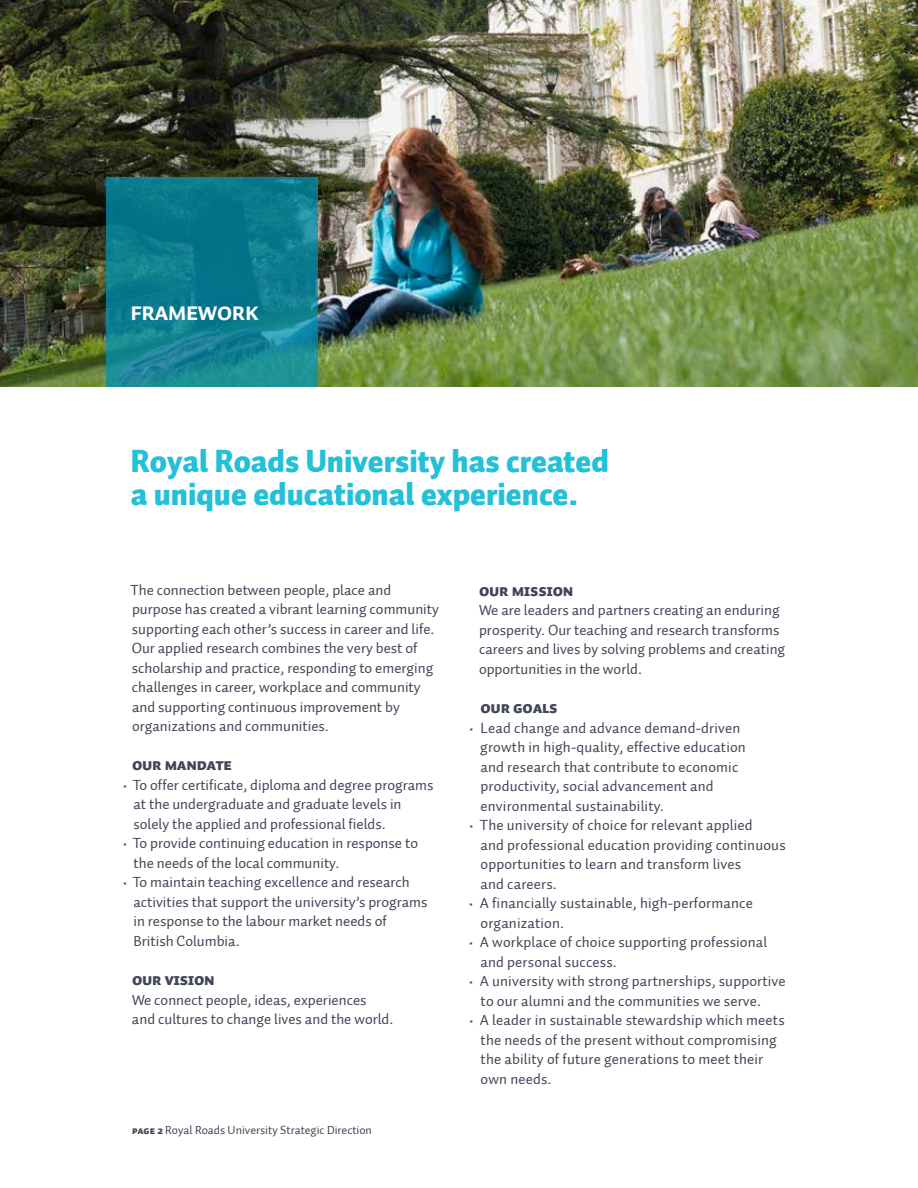
<style>
.page{position:relative;width:918px;height:1188px;background:#fff}
.page>*{position:absolute;margin:0;border:0;box-sizing:border-box;transform-origin:0 0}
.t1{font:900 31.5px/33px "Auto 1";color:#23c0d7}
.t2{font:25.5px "Auto 1 Bold Sm Cp";letter-spacing:-.04em;color:#fff}
.t3{font:16.5px "Auto 1 Black Sm Cp";letter-spacing:-.015em;color:#404657}
.t4{font:15px/19.5px "Auto 1 Regular LF";letter-spacing:.01em;color:#404657}
.t5{font:15px/19.5px "Auto 1";color:#404657}
.t6{font:12px "Auto 1 Regular LF";color:#404657}
.s1{font-family:"Auto 1 Black Sm Cp";font-size:10.5px}
</style>
<div class="page">
<img style="left:0;top:0;width:918px;height:387px">
<svg style="left:106px;top:178px;width:211px;height:209px;background:#0f7e90"></svg>
<h2 class="t2" style="left:130px;top:296px;width:131px">FRAMEWORK</h2>
<h1 class="t1" style="left:131px;top:446px;width:480px">Royal Roads University has created a unique educational experience.</h1>
<p class="t5" style="left:131px;top:580px;width:310px">The connection between people, place and purpose has created a vibrant learning community supporting each other’s success in career and life.<br>Our applied research combines the very best of scholarship and practice, responding to emerging challenges in career, workplace and community and supporting continuous improvement by organizations and communities.</p>
<p class="t3" style="left:132px;top:755px;width:102px">OUR MANDATE</p>
<p class="t4" style="left:133px;top:775px;width:302px;text-indent:-11px">• To offer certificate, diploma and degree programs at the undergraduate and graduate levels in solely the applied and professional fields.</p>
<p class="t4" style="left:134px;top:834px;width:286px;text-indent:-11px">• To provide continuing education in response to the needs of the local community.</p>
<p class="t4" style="left:133px;top:873px;width:296px;text-indent:-11px">• To maintain teaching excellence and research activities that support the university’s programs in response to the labour market needs of British Columbia.</p>
<p class="t3" style="left:132px;top:970px;width:84px">OUR VISION</p>
<p class="t5" style="left:132px;top:990px;width:263px">We connect people, ideas, experiences and cultures to change lives and the world.</p>
<p class="t6" style="left:132px;top:1123px;width:241px"><span class="s1">PAGE 2</span> Royal Roads University Strategic Direction</p>
<p class="t3" style="left:479px;top:581px;width:96px">OUR MISSION</p>
<p class="t5" style="left:479px;top:601px;width:308px">We are leaders and partners creating an enduring prosperity. Our teaching and research transforms careers and lives by solving problems and creating opportunities in the world.</p>
<p class="t3" style="left:481px;top:698px;width:78px">OUR GOALS</p>
<p class="t4" style="left:480px;top:718px;width:267px;text-indent:-12px">• Lead change and advance demand-driven growth in high-quality, effective education and research that contribute to economic productivity, social advancement and environmental sustainability.</p>
<p class="t4" style="left:481px;top:816px;width:307px;text-indent:-12px">• The university of choice for relevant applied<br>and professional education providing continuous opportunities to learn and transform lives<br>and careers.</p>
<p class="t4" style="left:481px;top:894px;width:274px;text-indent:-12px">• A financially sustainable, high-performance organization.</p>
<p class="t4" style="left:481px;top:933px;width:288px;text-indent:-12px">• A workplace of choice supporting professional and personal success.</p>
<p class="t4" style="left:481px;top:972px;width:307px;text-indent:-12px">• A university with strong partnerships, supportive to our alumni and the communities we serve.</p>
<p class="t4" style="left:481px;top:1011px;width:306px;text-indent:-12px">• A leader in sustainable stewardship which meets the needs of the present without compromising the ability of future generations to meet their own needs.</p>
</div>
